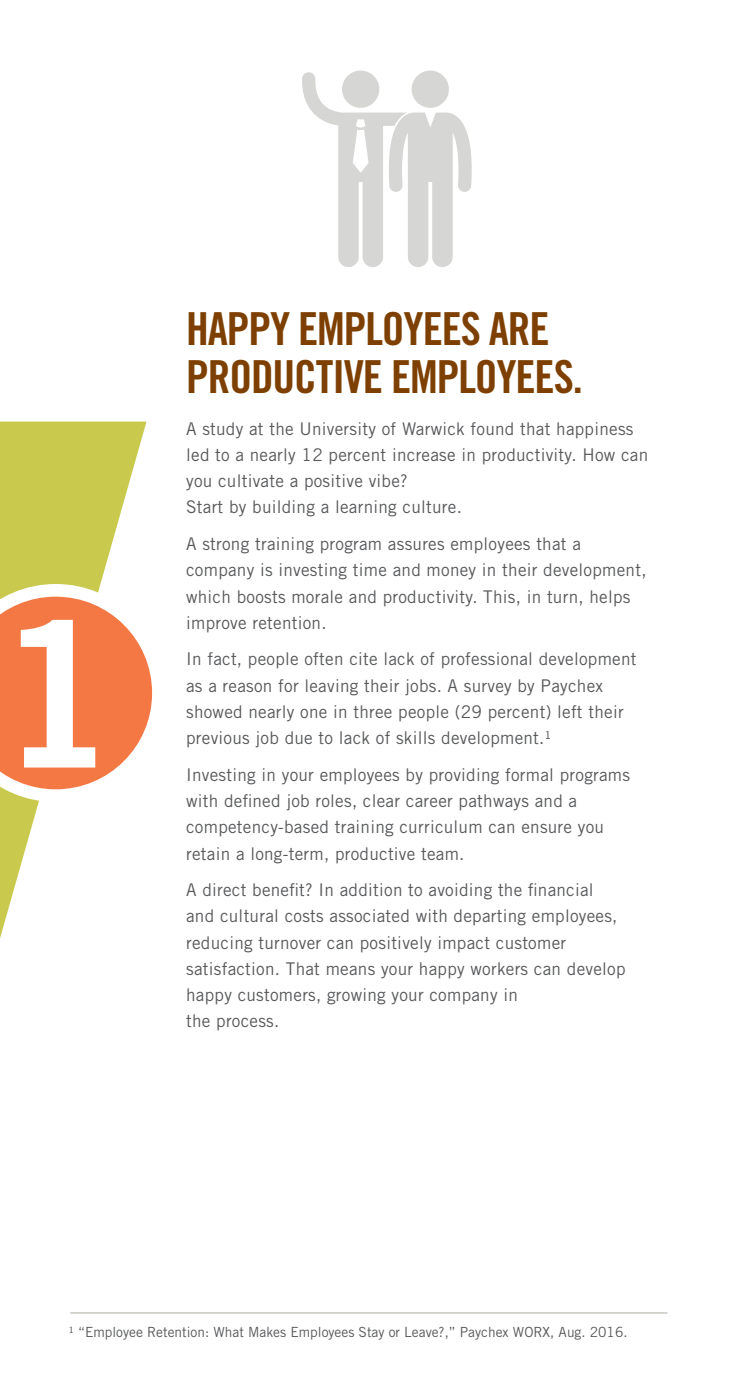
<style>
.page{position:relative;width:756px;height:1386px;background:#fff}
.page>*{position:absolute;margin:0;border:0;box-sizing:border-box;transform-origin:0 0}
.t1{font:201.78px "Trade Gothic LT Std Bd 2";color:#fff}
.t2{font:45.5px/47.2px "Trade Gothic LT Std Bd Cn 20";letter-spacing:-.025em;color:#7e4002}
.t3{font:17.5px/26.2px "Trade Gothic LT Std";letter-spacing:.015em;color:#58595b}
.t4{font:14px "Trade Gothic LT Std";color:#58595b}
</style>
<div class="page">
<hr style="left:70px;top:1312px;width:597px;height:2px;background:#d1d1cb">
<div style="left:342px;top:71px;width:37px;height:37px;background:#d6d6d4;border-radius:50%"></div>
<div style="left:412px;top:71px;width:37px;height:37px;background:#d6d6d4;border-radius:50%"></div>
<svg style="left:302px;top:72px;width:170px;height:195px"></svg>
<svg style="left:0;top:422px;width:147px;height:516px;fill:#c9ca4d"></svg>
<svg style="left:0;top:584px;width:153px;height:218px"></svg>
<p class="t1" style="left:-5px;top:570px;width:125px">1</p>
<p class="t2" style="left:186px;top:305px;width:398px">HAPPY EMPLOYEES ARE<br>PRODUCTIVE EMPLOYEES.</p>
<p class="t3" style="left:186px;top:415px;width:464px">A study at the University of Warwick found that happiness led to a nearly 12 percent increase in productivity. How can you cultivate a positive vibe?<br>Start by building a learning culture.</p>
<p class="t3" style="left:186px;top:530px;width:462px">A strong training program assures employees that a company is investing time and money in their development, which boosts morale and productivity. This, in turn, helps improve retention.</p>
<p class="t3" style="left:186px;top:646px;width:452px">In fact, people often cite lack of professional development as a reason for leaving their jobs. A survey by Paychex showed nearly one in three people (29 percent) left their previous job due to lack of skills development.1</p>
<p class="t3" style="left:186px;top:761px;width:445px">Investing in your employees by providing formal programs with defned job roles, clear career pathways and a competency-based training curriculum can ensure you retain a long-term, productive team.</p>
<p class="t3" style="left:186px;top:877px;width:441px">A direct beneft? In addition to avoiding the fnancial and cultural costs associated with departing employees, reducing turnover can positively impact customer satisfaction. That means your happy workers can develop happy customers, growing your company in<br>the process.</p>
<p class="t4" style="left:69px;top:1323px;width:560px">1 “Employee Retention: What Makes Employees Stay or Leave?,” Paychex WORX, Aug. 2016.</p>
</div>
